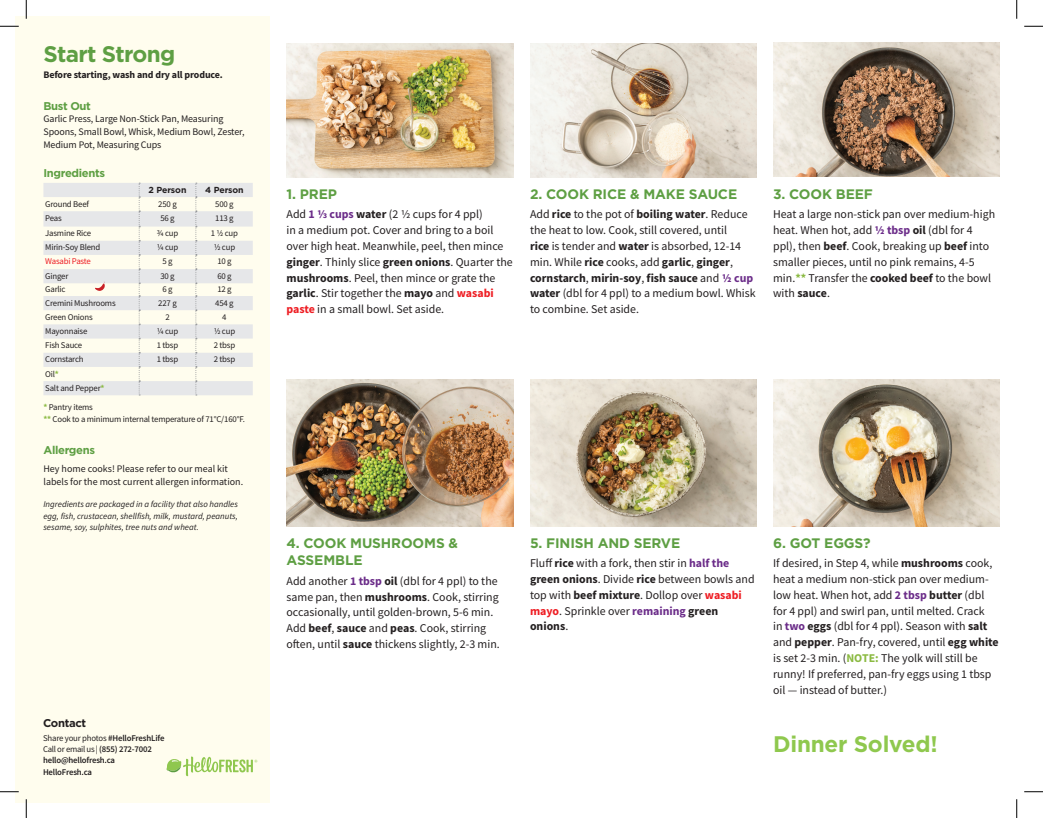
<style>
.page{position:relative;width:1043px;height:818px;background:#fff}
.page>*{position:absolute;margin:0;border:0;box-sizing:border-box;transform-origin:0 0}
.t1{font:700 22.5px "Gotham";letter-spacing:-.01em;color:#8fc84e}
.t2{font:700 22.5px "Gotham";letter-spacing:-.03em;color:#5e9f43}
.t3{font:700 13.75px/17.6px "Gotham";letter-spacing:-.01em;color:#5e9f43}
.t4{font:11.88px/15.9px "Source Sans Pro";color:#231f20}
.t5{font:700 11.25px "Gotham";letter-spacing:-.03em;color:#5e9f43}
.t6{font:700 11.25px "Gotham";letter-spacing:-.03em;color:#231f20}
.t7{font:10px/12.8px "Source Sans Pro";letter-spacing:-.01em;color:#231f20}
.t8{font:700 10px "Source Sans Pro";letter-spacing:-.01em;color:#231f20}
.t9{font:8.75px/14.1px "Source Sans Pro";letter-spacing:-.02em;color:#231f20}
.t10{font:italic 8.75px/11.2px "Source Sans Pro";color:#231f20;text-align:justify}
.t11{font:600 8.75px/11.2px "Source Sans Pro";letter-spacing:-.02em;color:#231f20}
.t12{font:700 8.75px "Gotham";letter-spacing:-.01em;color:#231f20}
.t13{font:8.75px "Source Sans Pro";letter-spacing:-.02em;color:#ee1d23}
.s1{font-weight:700;color:#8bba42}
.s2{font-weight:400}
.s3{font-weight:700;color:#6b2c89}
.s4{font-weight:700}
.s5{font-weight:700;color:#ee1d23}
</style>
<div class="page">
<div style="left:16px;top:16px;width:254px;height:786px;background:#fffdee"></div>
<svg style="left:43px;top:183px;width:210px;height:212px;fill:#e6e7e9"></svg>
<svg style="left:195px;top:183px;width:2px;height:212px"></svg>
<svg style="left:139px;top:183px;width:1px;height:212px"></svg>
<svg style="left:95px;top:281px;width:10px;height:12px"></svg>
<svg style="left:166px;top:756px;width:91px;height:20px"></svg>
<img style="left:286px;top:379px;width:227px;height:147px">
<img style="left:530px;top:379px;width:226px;height:147px">
<img style="left:773px;top:379px;width:226px;height:147px">
<img style="left:773px;top:43px;width:226px;height:134px">
<img style="left:530px;top:43px;width:226px;height:134px">
<img style="left:286px;top:43px;width:227px;height:134px">
<svg style="left:0;top:25px;width:19px;height:2px"></svg>
<svg style="left:1024px;top:25px;width:18px;height:2px"></svg>
<svg style="left:0;top:790px;width:19px;height:2px"></svg>
<svg style="left:1024px;top:791px;width:18px;height:1px"></svg>
<svg style="left:25px;top:0;width:2px;height:19px"></svg>
<svg style="left:25px;top:799px;width:2px;height:19px"></svg>
<svg style="left:1016px;top:0;width:1px;height:19px"></svg>
<svg style="left:1016px;top:799px;width:1px;height:19px"></svg>
<h1 class="t2" style="left:43px;top:39px;width:133px">Start Strong</h1>
<p class="t8" style="left:43px;top:67px;width:181px">Before starting, wash and dry all produce.</p>
<p class="t5" style="left:43px;top:99px;width:49px">Bust Out</p>
<p class="t7" style="left:43px;top:112px;width:202px">Garlic Press, Large Non-Stick Pan, Measuring<br>Spoons, Small Bowl, Whisk, Medium Bowl, Zester,<br>Medium Pot, Measuring Cups</p>
<p class="t5" style="left:43px;top:165px;width:63px">Ingredients</p>
<p class="t12" style="left:149px;top:184px;width:39px">2 Person</p>
<p class="t12" style="left:205px;top:184px;width:40px">4 Person</p>
<p class="t9" style="left:45px;top:196px;width:45px">Ground Beef</p>
<p class="t9" style="left:158px;top:196px;width:20px">250 g</p>
<p class="t9" style="left:215px;top:196px;width:20px">500 g</p>
<p class="t9" style="left:45px;top:211px;width:18px">Peas</p>
<p class="t9" style="left:160px;top:211px;width:16px">56 g</p>
<p class="t9" style="left:215px;top:211px;width:20px">113 g</p>
<p class="t9" style="left:45px;top:226px;width:47px">Jasmine Rice</p>
<p class="t9" style="left:157px;top:226px;width:23px">3/4 cup</p>
<p class="t9" style="left:211px;top:226px;width:29px">1 1/2 cup</p>
<p class="t9" style="left:45px;top:240px;width:57px">Mirin-Soy Blend</p>
<p class="t9" style="left:157px;top:240px;width:23px">1/4 cup</p>
<p class="t9" style="left:214px;top:240px;width:23px">1/2 cup</p>
<p class="t13" style="left:45px;top:256px;width:47px">Wasabi Paste</p>
<p class="t9" style="left:162px;top:254px;width:12px">5 g</p>
<p class="t9" style="left:217px;top:254px;width:16px">10 g</p>
<p class="t9" style="left:45px;top:268px;width:25px">Ginger</p>
<p class="t9" style="left:160px;top:268px;width:16px">30 g</p>
<p class="t9" style="left:217px;top:268px;width:16px">60 g</p>
<p class="t9" style="left:45px;top:282px;width:22px">Garlic</p>
<p class="t9" style="left:162px;top:282px;width:12px">6 g</p>
<p class="t9" style="left:217px;top:282px;width:16px">12 g</p>
<p class="t9" style="left:45px;top:295px;width:72px">Cremini Mushrooms</p>
<p class="t9" style="left:158px;top:295px;width:20px">227 g</p>
<p class="t9" style="left:215px;top:295px;width:20px">454 g</p>
<p class="t9" style="left:45px;top:310px;width:49px">Green Onions</p>
<p class="t9" style="left:165px;top:310px;width:6px">2</p>
<p class="t9" style="left:222px;top:310px;width:6px">4</p>
<p class="t9" style="left:45px;top:324px;width:44px">Mayonnaise</p>
<p class="t9" style="left:157px;top:324px;width:23px">1/4 cup</p>
<p class="t9" style="left:214px;top:324px;width:23px">1/2 cup</p>
<p class="t9" style="left:45px;top:338px;width:39px">Fish Sauce</p>
<p class="t9" style="left:157px;top:338px;width:23px">1 tbsp</p>
<p class="t9" style="left:214px;top:338px;width:23px">2 tbsp</p>
<p class="t9" style="left:45px;top:352px;width:40px">Cornstarch</p>
<p class="t9" style="left:157px;top:352px;width:23px">1 tbsp</p>
<p class="t9" style="left:214px;top:352px;width:23px">2 tbsp</p>
<p class="t9" style="left:45px;top:366px;width:61px">Oil<span class="s1">*<br></span>Salt and Pepper<span class="s1">*</span></p>
<p class="t9" style="left:43px;top:401px;width:203px;line-height:11.4px"><span class="s1">*</span> Pantry items<br><span class="s1">**</span> Cook to a minimum internal temperature of 71°C/160°F.</p>
<p class="t5" style="left:43px;top:442px;width:53px">Allergens</p>
<p class="t7" style="left:43px;top:462px;width:201px">Hey home cooks! Please refer to our meal kit labels for the most current allergen information.</p>
<p class="t10" style="left:43px;top:499px;width:196px">Ingredients are packaged in a facility that also handles egg, fish, crustacean, shellfish, milk, mustard, peanuts, sesame, soy, sulphites, tree nuts and wheat.</p>
<p class="t6" style="left:43px;top:715px;width:45px">Contact</p>
<p class="t11" style="left:43px;top:732px;width:123px"><span class="s2">Share your photos</span> #HelloFreshLife<br><span class="s2">Call or email us |</span> (855) 272-7002 hello@hellofresh.ca<br>HelloFresh.ca</p>
<p class="t3" style="left:286px;top:185px;width:52px">1. PREP</p>
<p class="t4" style="left:286px;top:206px;width:228px">Add <span class="s3">1 1/3 cups</span> <span class="s4">water</span> (2 1/2 cups for 4 ppl)<br>in a medium pot. Cover and bring to a boil over high heat. Meanwhile, peel, then mince <span class="s4">ginger</span>. Thinly slice <span class="s4">green onions</span>. Quarter the <span class="s4">mushrooms</span>. Peel, then mince or grate the <span class="s4">garlic</span>. Stir together the <span class="s4">mayo</span> and <span class="s5">wasabi paste</span> in a small bowl. Set aside.</p>
<p class="t3" style="left:530px;top:185px;width:209px">2. COOK RICE &amp; MAKE SAUCE</p>
<p class="t4" style="left:530px;top:206px;width:227px">Add <span class="s4">rice</span> to the pot of <span class="s4">boiling water</span>. Reduce the heat to low. Cook, still covered, until<br><span class="s4">rice</span> is tender and <span class="s4">water</span> is absorbed, 12-14 min. While <span class="s4">rice</span> cooks, add <span class="s4">garlic</span>, <span class="s4">ginger</span>, <span class="s4">cornstarch</span>, <span class="s4">mirin-soy</span>, <span class="s4">fish sauce</span> and <span class="s3">1/2 cup </span><span class="s4">water</span> (dbl for 4 ppl) to a medium bowl. Whisk to combine. Set aside.</p>
<p class="t3" style="left:773px;top:185px;width:101px">3. COOK BEEF</p>
<p class="t4" style="left:773px;top:206px;width:223px">Heat a large non-stick pan over medium-high heat. When hot, add <span class="s3">1/2 tbsp</span> <span class="s4">oil</span> (dbl for 4 ppl), then <span class="s4">beef</span>. Cook, breaking up <span class="s4">beef</span> into smaller pieces, until no pink remains, 4-5 min.<span class="s1">**</span> Transfer the <span class="s4">cooked beef</span> to the bowl with <span class="s4">sauce</span>.</p>
<p class="t3" style="left:286px;top:534px;width:173px">4. COOK MUSHROOMS &amp;<br>ASSEMBLE</p>
<p class="t4" style="left:286px;top:572px;width:215px">Add another <span class="s3">1 tbsp</span> <span class="s4">oil</span> (dbl for 4 ppl) to the same pan, then <span class="s4">mushrooms</span>. Cook, stirring occasionally, until golden-brown, 5-6 min.<br>Add <span class="s4">beef</span>, <span class="s4">sauce</span> and <span class="s4">peas</span>. Cook, stirring often, until <span class="s4">sauce</span> thickens slightly, 2-3 min.</p>
<p class="t3" style="left:530px;top:534px;width:152px">5. FINISH AND SERVE</p>
<p class="t4" style="left:530px;top:555px;width:226px">Fluff <span class="s4">rice</span> with a fork, then stir in <span class="s3">half the </span><span class="s4">green onions</span>. Divide <span class="s4">rice</span> between bowls and top with <span class="s4">beef mixture</span>. Dollop over <span class="s5">wasabi mayo</span>. Sprinkle over <span class="s3">remaining</span> <span class="s4">green onions</span>.</p>
<p class="t3" style="left:773px;top:534px;width:99px">6. GOT EGGS?</p>
<p class="t4" style="left:773px;top:555px;width:227px">If desired, in Step 4, while <span class="s4">mushrooms</span> cook, heat a medium non-stick pan over medium&shy;low heat. When hot, add <span class="s3">2 tbsp</span> <span class="s4">butter</span> (dbl for 4 ppl) and swirl pan, until melted. Crack<br>in <span class="s3">two</span> <span class="s4">eggs</span> (dbl for 4 ppl). Season with <span class="s4">salt </span>and <span class="s4">pepper</span>. Pan-fry, covered, until <span class="s4">egg white </span>is set 2-3 min. (<span class="s1">NOTE:</span> The yolk will still be runny! If preferred, pan-fry eggs using 1 tbsp oil — instead of butter.)</p>
<h1 class="t1" style="left:773px;top:728px;width:166px">Dinner Solved!</h1>
</div>
